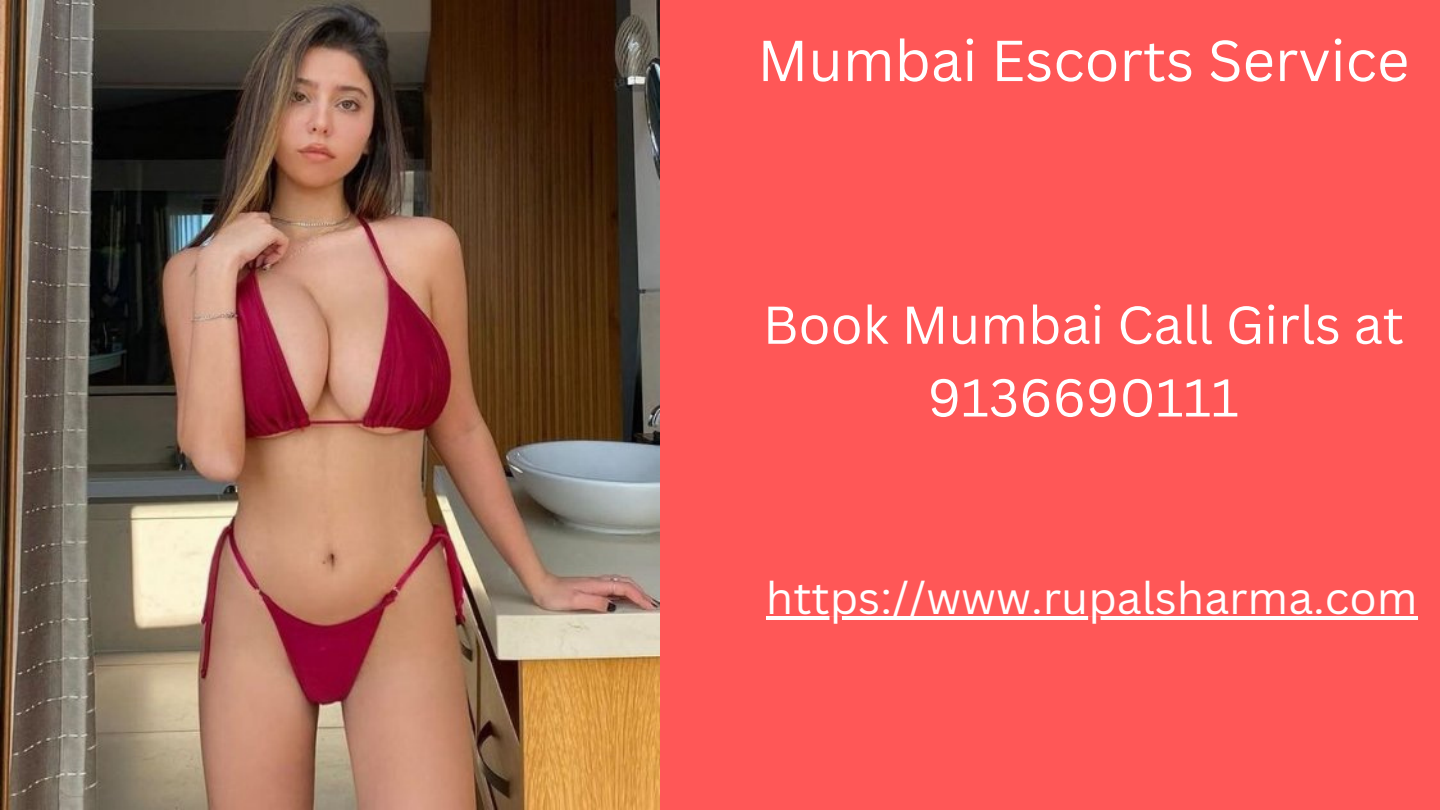
<style>
.page{position:relative;width:1440px;height:810px;background:#ff5757}
.page>*{position:absolute;margin:0;border:0;box-sizing:border-box;transform-origin:0 0}
.t1{font:56.4px "Canva Sans";color:#fff}
.t2{font:52px/72.8px "Canva Sans";color:#fff;text-align:center}
.t3{font:44.4px "Canva Sans";color:#fff}
</style>
<div class="page">
<img style="left:0;top:0;width:660px;height:810px">
<hr style="left:766px;top:616px;width:652px;height:4px;background:#fff">
<p class="t1" style="left:757px;top:21px;width:653px">Mumbai Escorts Service</p>
<p class="t2" style="left:763px;top:287px;width:643px">Book Mumbai Call Girls at<br>9136690111</p>
<p class="t3" style="left:766px;top:567px;width:653px">https://www.rupalsharma.com</p>
</div>
